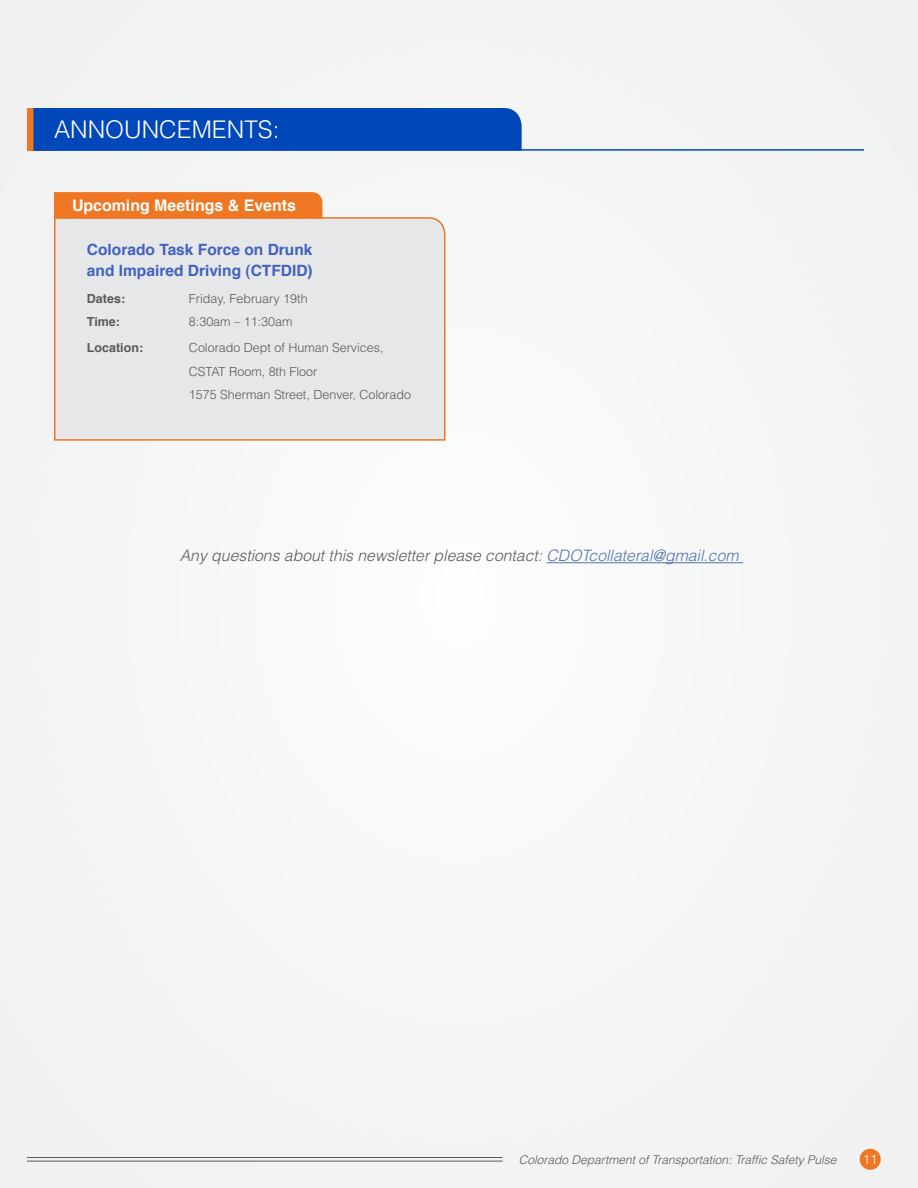
<style>
.page{position:relative;width:918px;height:1188px;background:#f4f5f5}
.page>*{position:absolute;margin:0;border:0;box-sizing:border-box;transform-origin:0 0}
.t1{font:300 24.3px "Helvetica";color:#fff}
.t2{font:700 15.9px "Helvetica";color:#fff}
.t3{font:italic 300 15.75px "Helvetica";color:#58595b}
.t4{font:700 15.45px/21.6px "Helvetica";color:#4161c0}
.t5{font:300 13.5px "Helvetica";color:#fff}
.t6{font:300 12.45px/23.4px "Helvetica";color:#58595b}
.t7{font:700 12.45px "Helvetica";color:#58595b}
.t8{font:italic 300 12px "Helvetica";color:#58595b}
.s1{color:#4f73ad}
</style>
<div class="page">
<div style="left:860px;top:1149px;width:21px;height:21px;background:#ef7622;border-radius:50%"></div>
<hr style="left:27px;top:1161px;width:476px;height:1px;background:#58595b">
<hr style="left:27px;top:1157px;width:476px;height:1px;background:#58595b">
<div style="left:54px;top:216px;width:392px;height:225px;background:#e6e7e8"></div>
<svg style="left:54px;top:192px;width:268px;height:27px;background:#ee7724"></svg>
<hr style="left:547px;top:562px;width:196px;height:1px;background:#4f73ad">
<div style="left:27px;top:108px;width:32px;height:43px;background:#ef7622"></div>
<div style="left:33px;top:108px;width:489px;height:43px;background:#0047ba"></div>
<hr style="left:34px;top:149px;width:830px;height:2px;background:#0047ba">
<h1 class="t1" style="left:54px;top:114px;width:227px">ANNOUNCEMENTS:</h1>
<p class="t2" style="left:72px;top:193px;width:225px">Upcoming Meetings &amp; Events</p>
<p class="t4" style="left:87px;top:239px;width:227px">Colorado Task Force on Drunk and Impaired Driving (CTFDID)</p>
<p class="t7" style="left:87px;top:288px;width:40px">Dates:</p>
<p class="t6" style="left:189px;top:286px;width:120px">Friday, February 19th</p>
<p class="t7" style="left:87px;top:312px;width:35px">Time:</p>
<p class="t6" style="left:189px;top:310px;width:105px">8:30am – 11:30am</p>
<p class="t7" style="left:87px;top:338px;width:58px">Location:</p>
<p class="t6" style="left:189px;top:336px;width:224px">Colorado Dept of Human Services,<br>CSTAT Room, 8th Floor<br>1575 Sherman Street, Denver, Colorado</p>
<p class="t3" style="left:180px;top:546px;width:560px">Any questions about this newsletter please contact: <span class="s1">CDOTcollateral@gmail.com</span></p>
<p class="t8" style="left:519px;top:1152px;width:319px">Colorado Department of Transportation: Traffic Safety Pulse</p>
<p class="t5" style="left:863px;top:1151px;width:17px">11</p>
</div>
